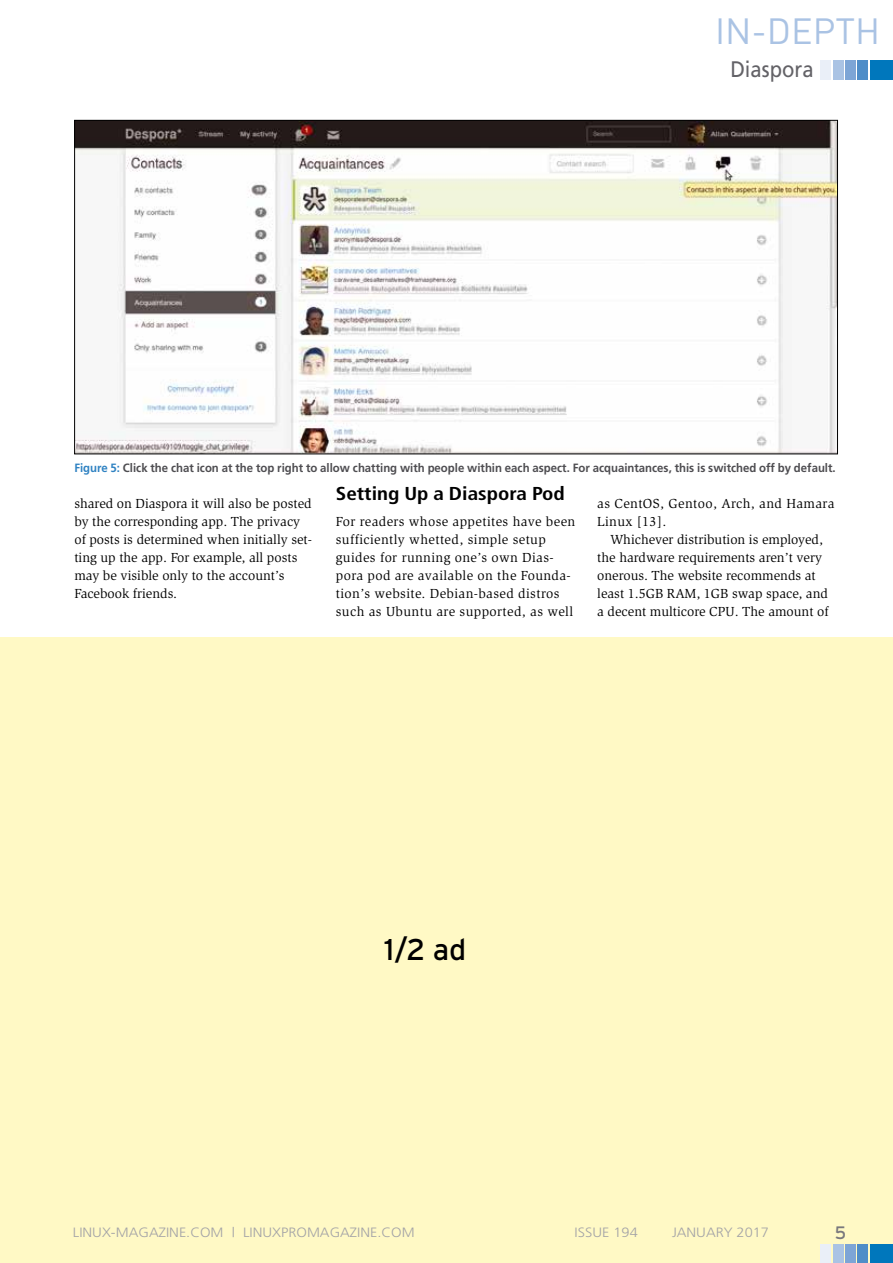
<style>
.page{position:relative;width:893px;height:1263px;background:#fff}
.page>*{position:absolute;margin:0;border:0;box-sizing:border-box;transform-origin:0 0}
.t1{font:36px "DIN";color:#aac3e4}
.t2{font:30px "Interstate";color:#000}
.t3{font:22.5px "Frutiger";color:#636267;scale:.9 1}
.t4{font:700 condensed 18.75px "Frutiger";color:#000;scale:1.13 1}
.t5{font:18px "Interstate";color:#79787d}
.t6{font:13.5px/18px "Slimbach";color:#000}
.t7{font:13.5px/18px "Slimbach";letter-spacing:.03em;color:#000}
.t8{font:300 13.5px "Frutiger";color:#a3a3a7;scale:1.08 1}
.t9{font:700 12px "Frutiger";color:#4e4d51;scale:.95 1}
.s1{color:#2f82c2}
</style>
<div class="page">
<img style="left:76px;top:122px;width:760px;height:330px">
<div style="left:0;top:638px;width:893px;height:625px;background:#fff9c5"></div>
<div style="left:870px;top:61px;width:23px;height:19px;background:#0077bc"></div>
<div style="left:845px;top:61px;width:10px;height:19px;background:#7da5d6"></div>
<div style="left:820px;top:61px;width:10px;height:19px;background:#eaeff8"></div>
<div style="left:858px;top:61px;width:10px;height:19px;background:#4f8dc8"></div>
<div style="left:833px;top:61px;width:10px;height:19px;background:#aac3e4"></div>
<div style="left:870px;top:1244px;width:23px;height:19px;background:#0077bc"></div>
<div style="left:845px;top:1244px;width:10px;height:19px;background:#7da5d6"></div>
<div style="left:820px;top:1244px;width:10px;height:19px;background:#eaeff8"></div>
<div style="left:858px;top:1244px;width:10px;height:19px;background:#4f8dc8"></div>
<div style="left:833px;top:1244px;width:10px;height:19px;background:#aac3e4"></div>
<h1 class="t1" style="left:715px;top:9px;width:167px">IN-DEPTH</h1>
<h3 class="t3" style="left:730px;top:56px;width:94px">Diaspora</h3>
<p class="t9" style="left:74px;top:461px;width:803px"><span class="s1">Figure 5:</span> Click the chat icon at the top right to allow chatting with people within each aspect. For acquaintances, this is switched off by default.</p>
<p class="t6" style="left:74px;top:495px;width:239px">shared on Diaspora it will also be posted by the corresponding app. The privacy of posts is determined when initially set&shy;ting up the app. For example, all posts may be visible only to the account’s Facebook friends.</p>
<h3 class="t4" style="left:336px;top:482px;width:204px">Setting Up a Diaspora Pod</h3>
<p class="t7" style="left:336px;top:513px;width:241px">For readers whose appetites have been sufficiently whetted, simple setup guides for running one’s own Dias&shy;pora pod are available on the Founda&shy;tion’s website. Debian-based distros such as Ubuntu are supported, as well</p>
<p class="t7" style="left:597px;top:495px;width:239px">as CentOS, Gentoo, Arch, and Hamara<br>Linux [13].</p>
<p class="t6" style="left:597px;top:531px;width:233px;text-indent:13px">Whichever distribution is employed, the hardware requirements aren’t very onerous. The website recommends at least 1.5GB RAM, 1GB swap space, and a decent multicore CPU. The amount of</p>
<h2 class="t2" style="left:384px;top:933px;width:84px">1/2 ad</h2>
<p class="t8" style="left:73px;top:1224px;width:318px">LINUX-MAGAZINE.COM | LINUXPROMAGAZINE.COM</p>
<p class="t8" style="left:575px;top:1224px;width:60px">ISSUE 194</p>
<p class="t8" style="left:672px;top:1224px;width:91px">JANUARY 2017</p>
<h3 class="t5" style="left:835px;top:1222px;width:13px">5</h3>
</div>
